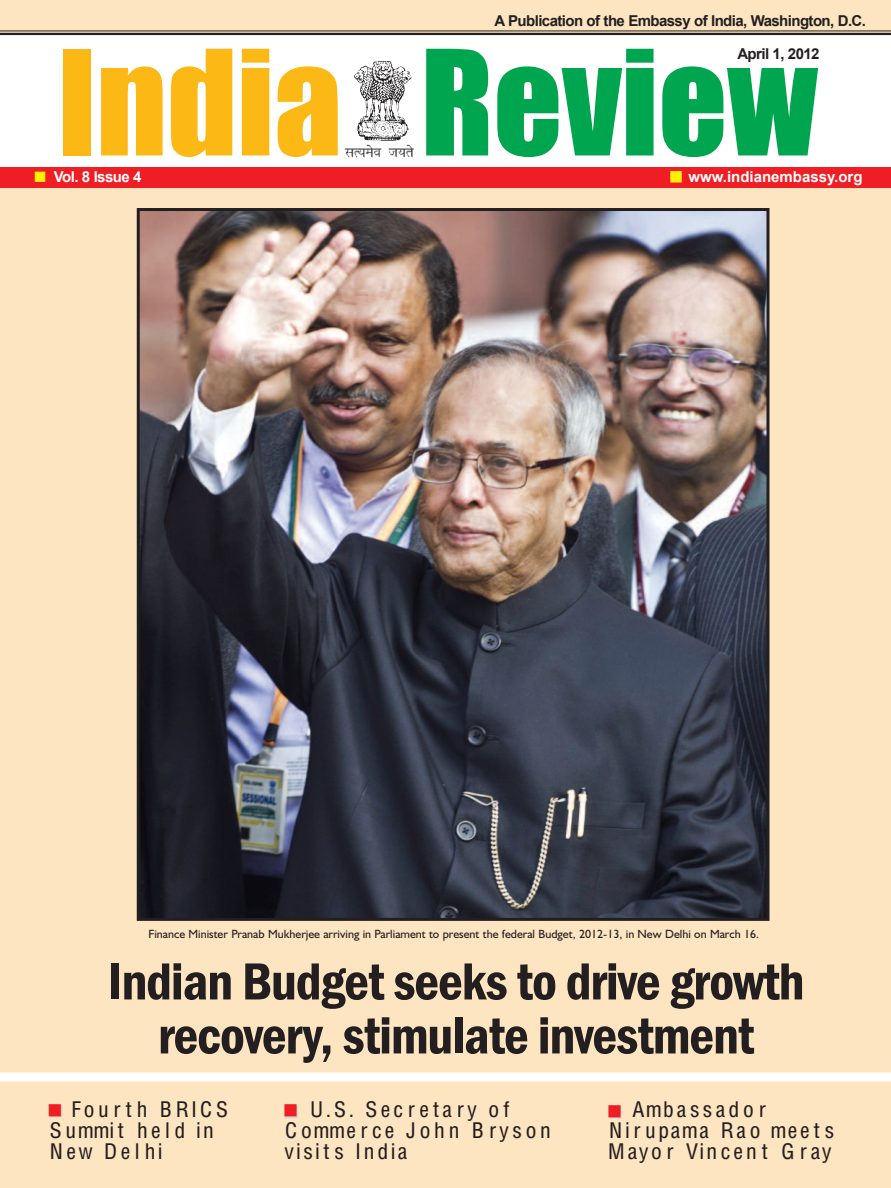
<style>
.page{position:relative;width:891px;height:1188px;background:#fff}
.page>*{position:absolute;margin:0;border:0;box-sizing:border-box;transform-origin:0 0}
.t1{font:135px "Impact";color:#00a54f}
.t2{font:600 condensed 54px/54px "Franklin Gothic";letter-spacing:-.02em;color:#231f20;text-align:center}
.t3{font:21px/21px "Helvetica LTMM 68 1000";letter-spacing:.165em;color:#231f20}
.t4{font:700 15px "Arial";letter-spacing:-.04em;color:#231f20}
.t5{font:700 15px "Arial";color:#fff}
.t6{font:700 15px "Arial";letter-spacing:-.04em;color:#fff}
.t7{font:12px "Humanist 521 BT";color:#231f20}
.s1{color:#fcb814}
.s2{color:#fff101}
.s3{font-family:"Helvetica LTMM 68 933"}
</style>
<div class="page">
<div style="left:0;top:0;width:891px;height:35px;background:#fee5c1"></div>
<div style="left:0;top:175px;width:891px;height:1013px;background:#fee5c1"></div>
<hr style="left:0;top:31px;width:891px;height:1px;background:#231f20">
<hr style="left:0;top:33px;width:891px;height:2px;background:#231f20">
<div style="left:0;top:1072px;width:891px;height:10px;background:#fff"></div>
<div style="left:0;top:167px;width:891px;height:20px;background:#ee1e24"></div>
<img style="left:354px;top:61px;width:58px;height:80px">
<img style="left:344px;top:144px;width:70px;height:14px">
<img style="left:141px;top:212px;width:625px;height:705px">
<div style="left:137px;top:208px;width:633px;height:713px;border:3px solid #231f20"></div>
<p class="t4" style="left:494px;top:12px;width:373px">A Publication of the Embassy of India, Washington, D.C.</p>
<p class="t4" style="left:737px;top:46px;width:84px">April 1, 2012</p>
<h1 class="t1" style="left:58px;top:19px;width:762px"><span class="s1">India</span> Review</h1>
<p class="t6" style="left:34px;top:169px;width:109px"><span class="s2">■</span> Vol. 8 Issue 4</p>
<p class="t5" style="left:670px;top:169px;width:194px"><span class="s2">■</span> www.indianembassy.org</p>
<p class="t7" style="left:148px;top:927px;width:612px">Finance Minister Pranab Mukherjee arriving in Parliament to present the federal Budget, 2012-13, in New Delhi on March 16.</p>
<h2 class="t2" style="left:108px;top:954px;width:698px">Indian Budget seeks to drive growth recovery, stimulate investment</h2>
<p class="t3" style="left:50px;top:1098px;width:180px;text-indent:22px">Fourth BRICS<br>Su<span class="s3">mm</span>it held in<br>New Delhi</p>
<p class="t3" style="left:608px;top:1098px;width:228px;text-indent:24px">A<span class="s3">m</span>bassador<br>Nirupa<span class="s3">m</span>a Rao <span class="s3">m</span>eets<br>Mayor Vincent Gray</p>
<p class="t3" style="left:285px;top:1098px;width:268px;text-indent:25px">U.S. Secretary of<br>Co<span class="s3">mm</span>erce John Bryson visit s India</p>
</div>
